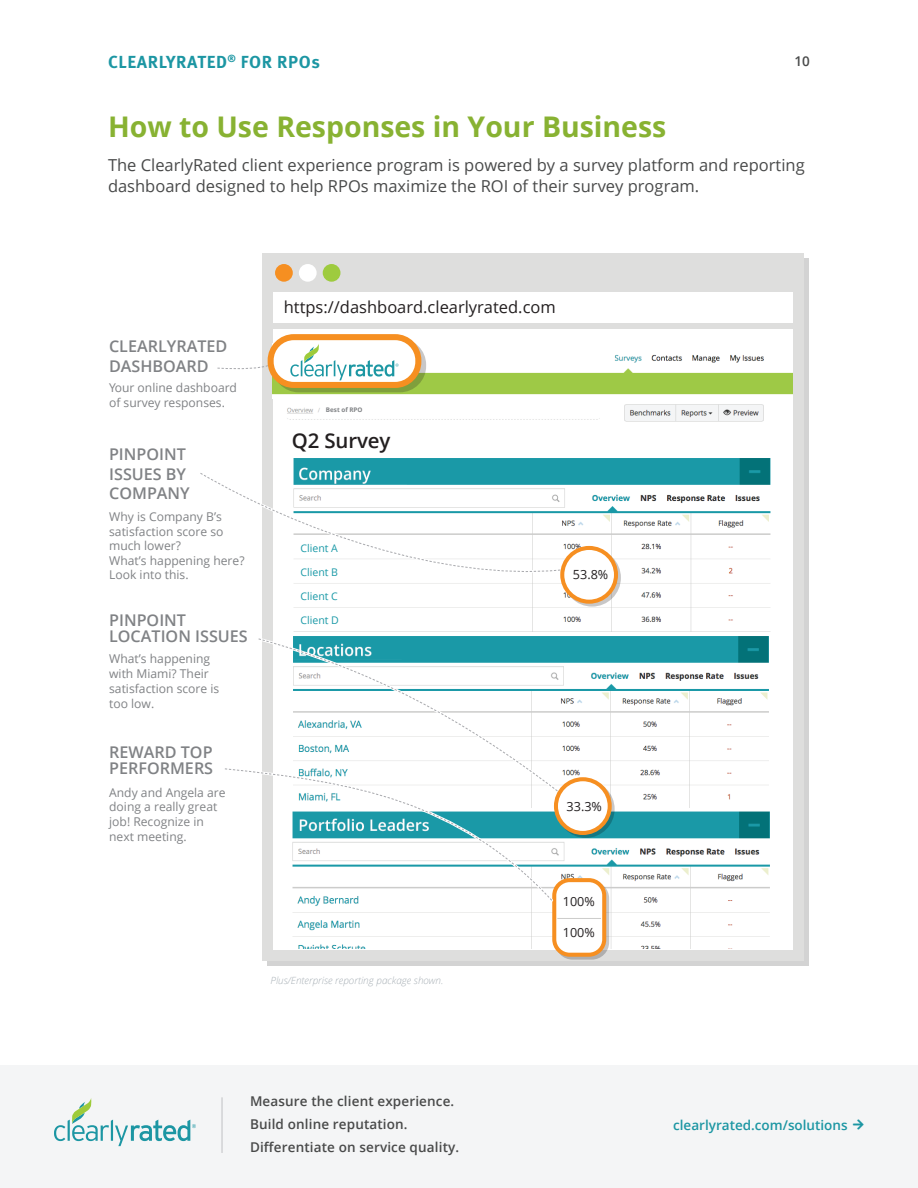
<style>
.page{position:relative;width:918px;height:1188px;background:#fff}
.page>*{position:absolute;margin:0;border:0;box-sizing:border-box;transform-origin:0 0}
.Heading{font:700 28.5px "Open Sans";color:#88b232}
.t1{font:600 20.4px "Open Sans";letter-spacing:-.005em;color:#231f20}
.t2{font:700 17.4px "Meta OT";letter-spacing:.035em;color:#1c96a3}
.Body_text{font:16.5px/21px "Open Sans";color:#494a4a}
.t3{font:16.35px "Open Sans";color:#231f20}
.t4{font:600 16.2px/19.4px "Open Sans";color:#808285}
.t5{font:600 13.5px/22.6px "Open Sans";letter-spacing:.01em;color:#494a4a}
.t6{font:600 13.5px "Open Sans";color:#1c96a3}
.t7{font:12.6px "Open Sans";color:#231f20}
.t8{font:12.15px/14.9px "Open Sans";color:#808285}
.t9{font:10.5px "Open Sans";color:#1a99a7}
.t10{font:italic 300 9.9px "Open Sans";color:#a8b0b6}
.t11{font:700 6.3px "Open Sans";color:#808285}
</style>
<div class="page">
<div style="left:0;top:1065px;width:918px;height:123px;background:#f4f5f6"></div>
<svg style="left:54px;top:1098px;width:142px;height:48px"></svg>
<hr style="left:221px;top:1097px;width:2px;height:56px;background:#d1d2d4">
<div style="left:262px;top:253px;width:542px;height:708px;background:#dededd"></div>
<div style="left:273px;top:329px;width:520px;height:621px;background:#fff"></div>
<img style="left:282px;top:346px;width:485px;height:76px">
<img style="left:273px;top:343px;width:9px;height:52px">
<img style="left:767px;top:372px;width:26px;height:23px">
<div style="left:322px;top:403px;width:87px;height:13px;background:#fff"></div>
<div style="left:273px;top:292px;width:520px;height:30px;background:#fff"></div>
<div style="left:323px;top:264px;width:17px;height:18px;background:#9ecb3e;border-radius:50%"></div>
<div style="left:299px;top:264px;width:18px;height:18px;background:#fff;border-radius:50%"></div>
<div style="left:275px;top:264px;width:18px;height:18px;background:#f68f21;border-radius:50%"></div>
<img style="left:293px;top:458px;width:478px;height:174px">
<div style="left:297px;top:591px;width:59px;height:12px;background:#fff"></div>
<div style="left:297px;top:615px;width:65px;height:12px;background:#fff"></div>
<img style="left:563px;top:636px;width:206px;height:172px">
<svg style="left:291px;top:952px;width:484px;height:14px"></svg>
<img style="left:293px;top:811px;width:477px;height:138px">
<svg style="left:200px;top:470px;width:363px;height:111px"></svg>
<svg style="left:565px;top:551px;width:54px;height:54px"></svg>
<div style="left:563px;top:549px;width:58px;height:58px;border:4px solid #231f20;border-radius:50%"></div>
<div style="left:562px;top:548px;width:54px;height:54px;background:#fff;border-radius:50%"></div>
<div style="left:560px;top:546px;width:58px;height:58px;border:4px solid #f68f21;border-radius:50%"></div>
<div style="left:555px;top:881px;width:54px;height:79px;border:4px solid #231f20;border-radius:15px"></div>
<div style="left:554px;top:880px;width:50px;height:75px;background:#fff;border-radius:15px"></div>
<div style="left:552px;top:878px;width:54px;height:79px;border:4px solid #f68f21;border-radius:15px"></div>
<hr style="left:557px;top:918px;width:44px;height:1px;background:#cccccb">
<img style="left:296px;top:461px;width:111px;height:23px">
<svg style="left:293px;top:636px;width:270px;height:158px"></svg>
<svg style="left:258px;top:638px;width:302px;height:155px"></svg>
<svg style="left:559px;top:782px;width:54px;height:54px"></svg>
<div style="left:557px;top:780px;width:58px;height:58px;border:4px solid #231f20;border-radius:50%"></div>
<div style="left:556px;top:779px;width:54px;height:54px;background:#fff;border-radius:50%"></div>
<div style="left:554px;top:777px;width:58px;height:58px;border:4px solid #f68f21;border-radius:50%"></div>
<svg style="left:217px;top:364px;width:51px;height:5px"></svg>
<div style="left:272px;top:338px;width:154px;height:54px;border:6px solid #231f20;border-radius:23px"></div>
<svg style="left:271px;top:337px;width:147px;height:48px"></svg>
<div style="left:268px;top:334px;width:153px;height:54px;border:6px solid #f68f21;border-radius:23px"></div>
<svg style="left:290px;top:334px;width:109px;height:46px"></svg>
<svg style="left:258px;top:766px;width:298px;height:138px"></svg>
<svg style="left:225px;top:768px;width:328px;height:133px"></svg>
<h3 class="t2" style="left:108px;top:51px;width:213px">CLEARLYRATED<sup>®</sup> FOR RPOs</h3>
<p class="t5" style="left:795px;top:50px;width:17px">10</p>
<p class="Heading" style="left:108px;top:106px;width:560px">How to Use Responses in Your Business</p>
<p class="Body_text" style="left:108px;top:154px;width:698px">The ClearlyRated client experience program is powered by a survey platform and reporting dashboard designed to help RPOs maximize the ROI of their survey program.</p>
<p class="t4" style="left:109px;top:336px;width:120px">CLEARLYRATED<br>DASHBOARD</p>
<p class="t8" style="left:109px;top:380px;width:129px">Your online dashboard of survey responses.</p>
<p class="t4" style="left:109px;top:444px;width:82px">PINPOINT<br>ISSUES BY<br>COMPANY</p>
<p class="t8" style="left:109px;top:509px;width:137px">Why is Company B’s satisfaction score so much lower?<br>What’s happening here?<br>Look into this.</p>
<p class="t4" style="left:109px;top:612px;width:140px;line-height:16.2px">PINPOINT<br>LOCATION ISSUES</p>
<p class="t8" style="left:109px;top:651px;width:112px">What’s happening with Miami? Their satisfaction score is too low.</p>
<p class="t4" style="left:109px;top:744px;width:106px;line-height:16.2px">REWARD TOP<br>PERFORMERS</p>
<p class="t8" style="left:109px;top:784px;width:118px">Andy and Angela are doing a really great job! Recognize in next meeting.</p>
<p class="t3" style="left:284px;top:296px;width:274px">https://dashboard.clearlyrated.com</p>
<p class="t11" style="left:326px;top:405px;width:38px">Best of RPO</p>
<p class="t1" style="left:292px;top:426px;width:100px">Q2 Survey</p>
<p class="t9" style="left:300px;top:541px;width:39px">Client A</p>
<p class="t9" style="left:300px;top:565px;width:39px">Client B</p>
<p class="t9" style="left:300px;top:589px;width:39px">Client C</p>
<p class="t9" style="left:300px;top:613px;width:40px">Client D</p>
<p class="t7" style="left:573px;top:566px;width:37px">53.8%</p>
<p class="t10" style="left:271px;top:973px;width:174px">Plus/Enterprise reporting package shown.</p>
<p class="t7" style="left:567px;top:797px;width:37px">33.3%</p>
<p class="t7" style="left:563px;top:892px;width:34px">100%</p>
<p class="t7" style="left:563px;top:924px;width:34px">100%</p>
<p class="t5" style="left:250px;top:1090px;width:211px">Measure the client experience.<br>Build online reputation.<br>Differentiate on service quality.</p>
<p class="t6" style="left:673px;top:1116px;width:176px">clearlyrated.com/solutions</p>
</div>
